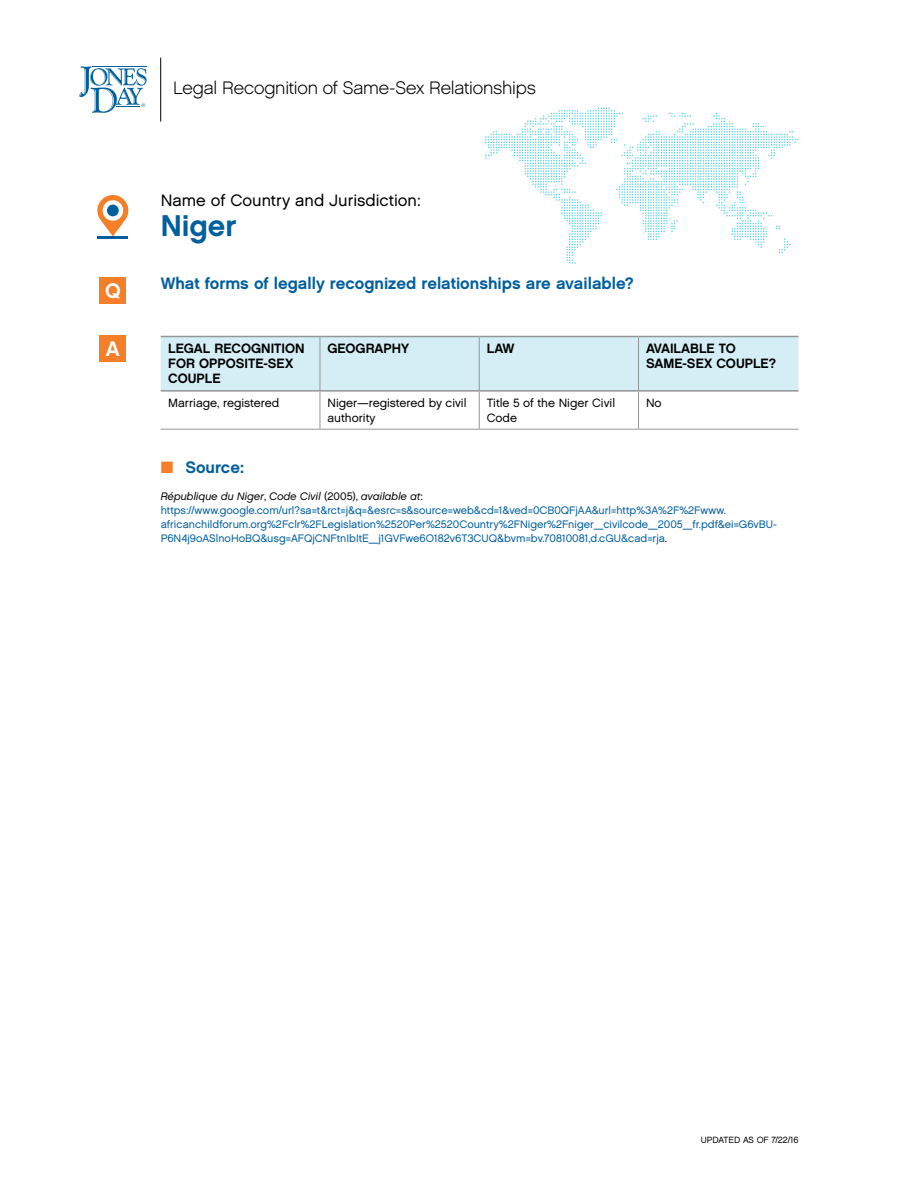
<style>
.page{position:relative;width:918px;height:1188px;background:#fff}
.page>*{position:absolute;margin:0;border:0;box-sizing:border-box;transform-origin:0 0}
.CNTRY{font:30px "Chalet New York Nineteen Sixty";color:#005f9e}
.t1{font:21px "Chalet New York Nineteen Sixty";color:#fff}
.t2{font:18px "Chalet English Channel";letter-spacing:-.01em;color:#000}
.Q{font:16.5px "Chalet New York Nineteen Sixty";color:#005f9e}
.CNTRY-2{font:16.5px "Chalet London Nineteen Sixty";color:#000}
.SRC_Header_Bold_U_LC{font:16.5px "Chalet New York Nineteen Sixty";color:#005f9e}
.TBL_HEAD_B{font:13.5px/15px "Chalet New York Nineteen Sixty";color:#000}
.TBL_BC{font:12px/15px "Chalet London Nineteen Sixty";color:#000}
.SRC_BC{font:10.8px/13.8px "Chalet London Nineteen Sixty";color:#005f9e}
.t3{font:9px "Chalet London Nineteen Sixty";color:#000}
.s1{color:#f57e29}
.s2{font-family:"Chalet Oblique London";color:#000}
.s3{color:#000}
</style>
<div class="page">
<div style="left:161px;top:337px;width:638px;height:53px;background:#d5eef5"></div>
<hr style="left:479px;top:337px;width:1px;height:53px;background:#939598">
<hr style="left:479px;top:392px;width:1px;height:37px;background:#939598">
<hr style="left:320px;top:429px;width:159px;height:1px;background:#939598">
<hr style="left:479px;top:429px;width:160px;height:1px;background:#939598">
<hr style="left:320px;top:336px;width:159px;height:1px;background:#939598">
<hr style="left:479px;top:336px;width:160px;height:1px;background:#939598">
<hr style="left:320px;top:390px;width:159px;height:2px;background:#939598">
<hr style="left:479px;top:390px;width:160px;height:2px;background:#939598">
<hr style="left:320px;top:392px;width:1px;height:37px;background:#939598">
<hr style="left:161px;top:429px;width:159px;height:1px;background:#939598">
<hr style="left:638px;top:392px;width:1px;height:37px;background:#939598">
<hr style="left:639px;top:429px;width:160px;height:1px;background:#939598">
<hr style="left:161px;top:336px;width:159px;height:1px;background:#939598">
<hr style="left:161px;top:390px;width:159px;height:2px;background:#939598">
<hr style="left:320px;top:337px;width:1px;height:53px;background:#939598">
<hr style="left:639px;top:336px;width:160px;height:1px;background:#939598">
<hr style="left:639px;top:390px;width:160px;height:2px;background:#939598">
<hr style="left:638px;top:337px;width:1px;height:53px;background:#939598">
<svg style="left:97px;top:195px;width:31px;height:41px"></svg>
<div style="left:103px;top:200px;width:20px;height:21px;background:#fff;border-radius:50%"></div>
<div style="left:107px;top:205px;width:12px;height:11px;background:#005f9e;border-radius:50%"></div>
<hr style="left:97px;top:236px;width:31px;height:3px;background:#005f9e">
<div style="left:100px;top:278px;width:26px;height:26px;background:#f57e29"></div>
<div style="left:100px;top:336px;width:26px;height:26px;background:#f57e29"></div>
<svg style="left:485px;top:107px;width:314px;height:157px"></svg>
<hr style="left:160px;top:58px;width:1px;height:63px;background:#000">
<svg style="left:79px;top:66px;width:68px;height:47px"></svg>
<p class="t1" style="left:105px;top:278px;width:17px">Q</p>
<p class="t1" style="left:106px;top:336px;width:16px">A</p>
<p class="t2" style="left:173px;top:77px;width:364px">Legal Recognition of Same-Sex Relationships</p>
<p class="CNTRY-2" style="left:161px;top:191px;width:262px">Name of Country and Jurisdiction:</p>
<p class="CNTRY" style="left:161px;top:208px;width:77px">Niger</p>
<p class="Q" style="left:161px;top:273px;width:475px">What forms of legally recognized relationships are available?</p>
<p class="TBL_HEAD_B" style="left:168px;top:341px;width:138px">LEGAL RECOGNITION<br>FOR OPPOSITE-SEX<br>COUPLE</p>
<p class="TBL_HEAD_B" style="left:327px;top:341px;width:83px">GEOGRAPHY</p>
<p class="TBL_HEAD_B" style="left:487px;top:341px;width:29px">LAW</p>
<p class="TBL_HEAD_B" style="left:646px;top:341px;width:132px">AVAILABLE TO<br>SAME-SEX COUPLE?</p>
<p class="TBL_BC" style="left:168px;top:395px;width:113px">Marriage, registered</p>
<p class="TBL_BC" style="left:327px;top:395px;width:141px">Niger—registered by civil authority</p>
<p class="TBL_BC" style="left:487px;top:395px;width:130px">Title 5 of the Niger Civil<br>Code</p>
<p class="TBL_BC" style="left:646px;top:395px;width:17px">No</p>
<p class="SRC_Header_Bold_U_LC" style="left:161px;top:457px;width:85px"><span class="s1">■</span> Source:</p>
<p class="SRC_BC" style="left:161px;top:490px;width:618px"><span class="s2">République du Niger</span><span class="s3">,</span> <span class="s2">Code Civil</span> <span class="s3">(2005),</span> <span class="s2">available at</span><span class="s3">: </span>https://www.google.com/url?sa=t&amp;rct=j&amp;q=&amp;esrc=s&amp;source=web&amp;cd=1&amp;ved=0CB0QFjAA&amp;url=http%3A%2F%2Fwww. africanchildforum.org%2Fclr%2FLegislation%2520Per%2520Country%2FNiger%2Fniger_civilcode_2005_fr.pdf&amp;ei=G6vBU-P6N4j9oASlnoHoBQ&amp;usg=AFQjCNFtnIbItE_j1GVFwe6O182v6T3CUQ&amp;bvm=bv.70810081,d.cGU&amp;cad=rja<span class="s3">.</span></p>
<p class="t3" style="left:701px;top:1135px;width:99px">UPDATED AS OF 7/22/16</p>
</div>
